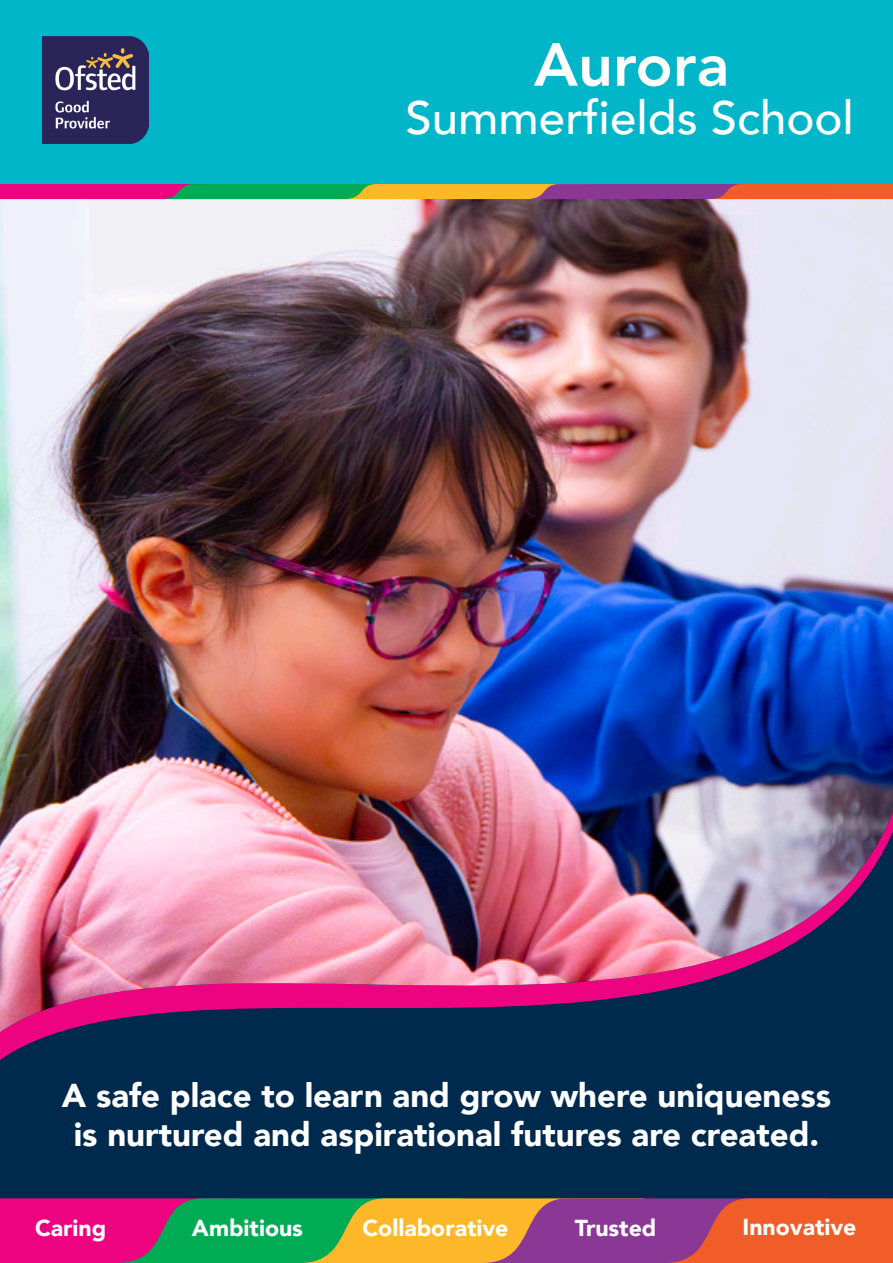
<style>
.page{position:relative;width:893px;height:1263px;background:#fff}
.page>*{position:absolute;margin:0;border:0;box-sizing:border-box;transform-origin:0 0}
.t1{font:500 46.8px "Avenir";color:#fff}
.t2{font:900 33px/39.6px "Avenir";color:#fff;text-align:center}
.t3{font:900 23.1px "Avenir";color:#fff}
</style>
<div class="page">
<div style="left:0;top:1032px;width:893px;height:165px;background:#00294e"></div>
<img style="left:0;top:199px;width:893px;height:833px">
<div style="left:0;top:0;width:893px;height:198px;background:#00b6c8"></div>
<img style="left:43px;top:37px;width:106px;height:106px">
<svg style="left:0;top:184px;width:893px;height:15px;background:#ab6559"></svg>
<svg style="left:0;top:1198px;width:893px;height:65px;background:#ab6757"></svg>
<svg style="left:534px;top:43px;width:75px;height:43px"></svg>
<svg style="left:617px;top:56px;width:53px;height:30px"></svg>
<svg style="left:677px;top:56px;width:49px;height:30px"></svg>
<h1 class="t1" style="left:406px;top:77px;width:450px">Summerfields School</h1>
<p class="t2" style="left:62px;top:1074px;width:771px">A safe place to learn and grow where uniqueness is nurtured and aspirational futures are created.</p>
<p class="t3" style="left:35px;top:1208px;width:73px">Caring</p>
<p class="t3" style="left:192px;top:1208px;width:113px">Ambitious</p>
<p class="t3" style="left:362px;top:1208px;width:148px">Collaborative</p>
<p class="t3" style="left:575px;top:1208px;width:83px">Trusted</p>
<p class="t3" style="left:742px;top:1207px;width:115px">Innovative</p>
</div>
